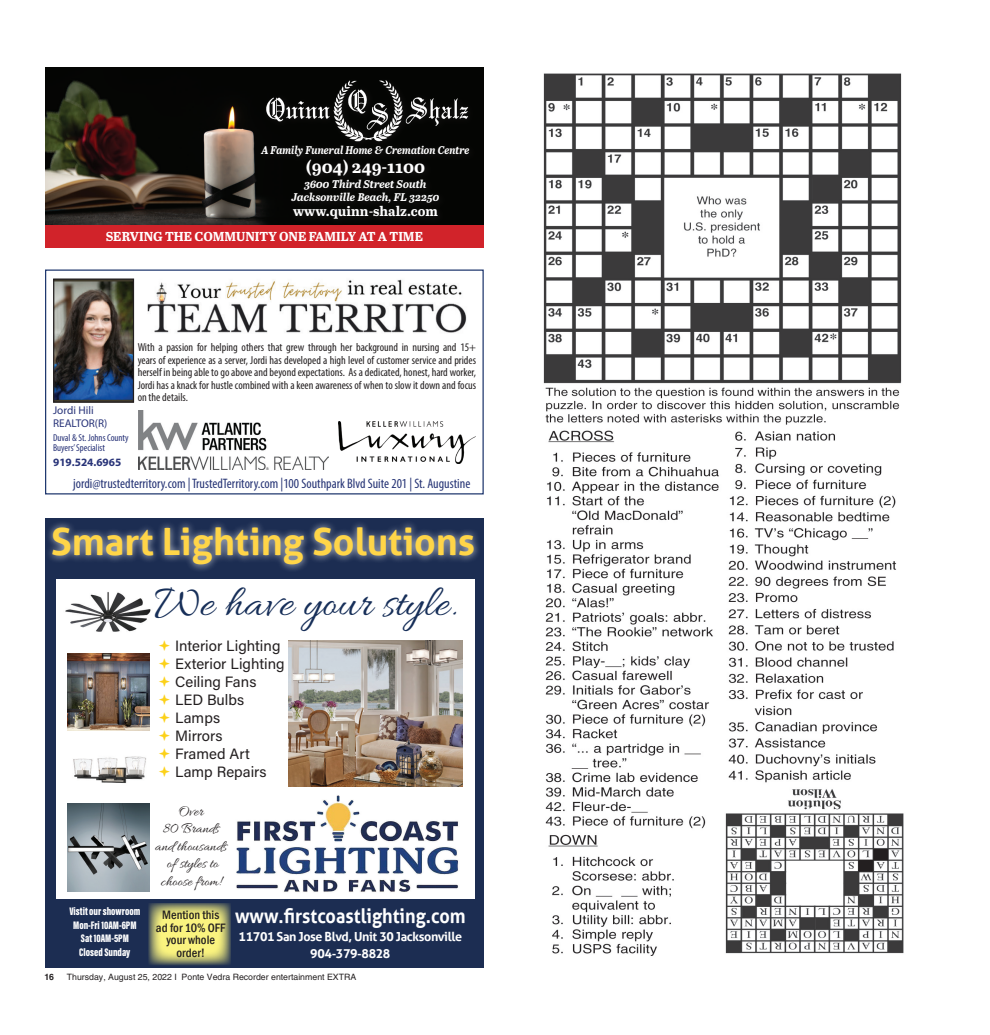
<style>
.page{position:relative;width:990px;height:1035px;background:#fff}
.page>*{position:absolute;margin:0;border:0;box-sizing:border-box;transform-origin:0 0}
.t1{font:45px "Allura";color:#172f59}
.t2{font:700 37.5px "Aller";color:#ffd548}
.t3{font:700 20px "Aller";color:#fff;scale:.9 1}
.t4{font:700 17.38px "Abril Text";color:#fff}
.t5{font:15px/18px "Acumin Variable Concept";color:#231f20}
.t6{font:15px/17.5px "Allura";color:#231f20;text-align:center}
.t7{font:condensed 13.75px "Myriad Pro";color:#263475}
.t8{font:700 13.62px "Abril Text";color:#fff}
.t9{font:700 13px "Abril Text";color:#fff}
.t10{font:700 12.5px/17.5px "Aller";letter-spacing:-.03em;color:#fff;text-align:center}
.t11{font:500 condensed 12.5px/12.5px "Franklin Gothic";color:#231f20;text-align:center}
.t12{font:condensed 11.5px/12.5px "Myriad Pro";color:#231f20;text-align:justify}
.t13{font:900 11.25px/13.5px "Acumin Pro Extra Cond";color:#fff;text-align:center}
.t14{font:11.25px/13.5px "Myriad Pro";color:#283378}
.t15{font:700 11.25px "Myriad Pro";color:#283378}
.t16{font:italic 700 11.12px/13.4px "Abril Text";letter-spacing:-.005em;color:#fff;text-align:center}
.t17{font:italic 700 11.12px "Abril Text";letter-spacing:-.005em;color:#fff;scale:.92 1}
.t18{font:condensed 10px/9.8px "Myriad Pro";color:#283378}
.t19{font:8.75px "Helvetica";color:#231f20}
.t20{font:700 8.75px "Helvetica";color:#231f20}
</style>
<div class="page">
<img style="left:543px;top:73px;width:361px;height:883px">
<img style="left:45px;top:68px;width:439px;height:157px">
<div style="left:45px;top:225px;width:439px;height:23px;background:#d1232a"></div>
<div style="left:257px;top:76px;width:220px;height:151px;background:#070706"></div>
<img style="left:257px;top:75px;width:217px;height:67px">
<img style="left:55px;top:280px;width:77px;height:121px">
<div style="left:53px;top:278px;width:81px;height:125px;border:1px solid #231f20"></div>
<img style="left:148px;top:279px;width:319px;height:54px">
<img style="left:139px;top:410px;width:189px;height:59px">
<img style="left:338px;top:422px;width:137px;height:42px">
<div style="left:45px;top:269px;width:439px;height:225px;border:1px solid #20386f"></div>
<div style="left:45px;top:518px;width:439px;height:450px;background:#1c2d52"></div>
<div style="left:56px;top:576px;width:418px;height:324px;background:#fff"></div>
<div style="left:45px;top:518px;width:439px;height:61px;background:#1c2d52"></div>
<img style="left:236px;top:795px;width:223px;height:97px">
<div style="left:45px;top:520px;width:437px;height:52px;background:#fff;opacity:.75"></div>
<img style="left:288px;top:641px;width:174px;height:146px">
<img style="left:65px;top:592px;width:86px;height:40px">
<img style="left:73px;top:756px;width:73px;height:27px">
<img style="left:68px;top:653px;width:81px;height:78px">
<img style="left:68px;top:803px;width:81px;height:88px">
<svg style="left:149px;top:903px;width:82px;height:62px;background:#c6c574"></svg>
<p class="t17" style="left:261px;top:142px;width:228px">A Family Funeral Home &amp; Cremation Centre</p>
<p class="t4" style="left:306px;top:154px;width:121px">(904) 249-1100</p>
<p class="t16" style="left:292px;top:177px;width:149px">3600 Third Street South<br>Jacksonville Beach, FL 32250</p>
<p class="t8" style="left:293px;top:201px;width:146px">www.quinn-shalz.com</p>
<p class="t9" style="left:106px;top:227px;width:319px">SERVING THE COMMUNITY ONE FAMILY AT A TIME</p>
<p class="t12" style="left:138px;top:341px;width:340px">With a passion for helping others that grew through her background in nursing and 15+ years of experience as a server, Jordi has developed a high level of customer service and prides herself in being able to go above and beyond expectations. As a dedicated, honest, hard worker, Jordi has a knack for hustle combined with a keen awareness of when to slow it down and focus on the details.</p>
<p class="t14" style="left:53px;top:403px;width:56px">Jordi Hili<br>REALTOR(R)</p>
<p class="t18" style="left:53px;top:433px;width:77px">Duval &amp; St. Johns County<br>Buyers’ Specialist</p>
<p class="t15" style="left:53px;top:455px;width:70px">919.524.6965</p>
<p class="t7" style="left:73px;top:475px;width:399px">jordi@trustedterritory.com | TrustedTerritory.com |100 Southpark Blvd Suite 201 | St. Augustine</p>
<p class="t2" style="left:51px;top:519px;width:425px">Smart Lighting Solutions</p>
<p class="t1" style="left:154px;top:578px;width:304px">We have your style.</p>
<p class="t5" style="left:175px;top:637px;width:111px">Interior Lighting<br>Exterior Lighting<br>Ceiling Fans<br>LED Bulbs<br>Lamps<br>Mirrors<br>Framed Art<br>Lamp Repairs</p>
<p class="t6" style="left:155px;top:803px;width:73px">Over<br>80 Brands and thousands of styles to choose from!</p>
<p class="t13" style="left:69px;top:904px;width:73px">Vistit our showroom<br>Mon-Fri 10AM-6PM<br>Sat 10AM-5PM<br>Closed Sunday</p>
<p class="t11" style="left:156px;top:909px;width:71px">Mention this ad for 10% OFF your whole order!</p>
<p class="t3" style="left:235px;top:904px;width:258px">www.firstcoastlighting.com</p>
<p class="t10" style="left:239px;top:928px;width:225px">11701 San Jose Blvd, Unit 30 Jacksonville<br>904-379-8828</p>
<p class="t20" style="left:44px;top:972px;width:11px">16</p>
<p class="t19" style="left:67px;top:972px;width:291px">Thursday, August 25, 2022 I Ponte Vedra Recorder entertainment EXTRA</p>
</div>
